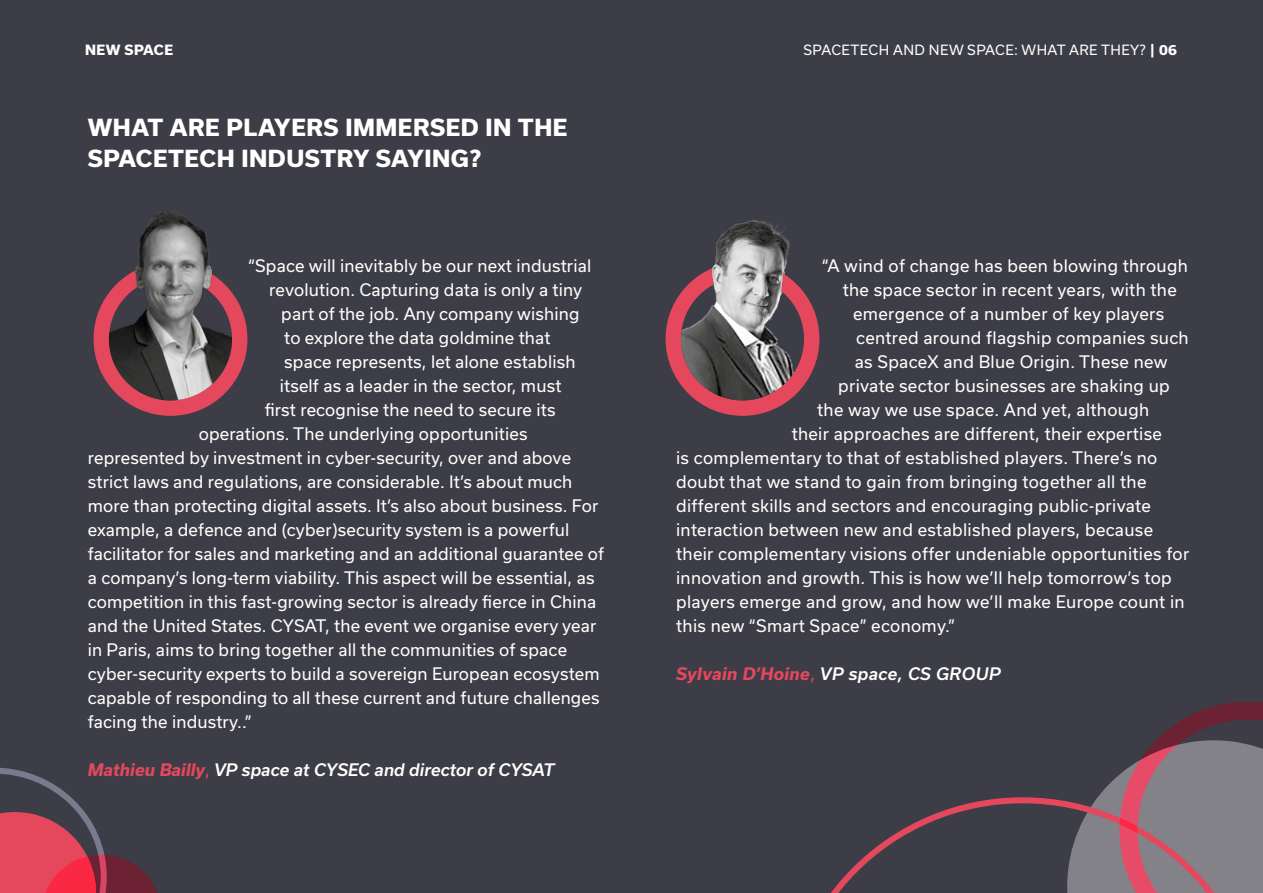
<style>
.page{position:relative;width:1263px;height:893px;background:#3d3d47}
.page>*{position:absolute;margin:0;border:0;box-sizing:border-box;transform-origin:0 0}
.t1{font:800 22.5px/31.5px "Usual";letter-spacing:.025em;color:#fff}
.t2{font:16.5px "Usual";letter-spacing:.01em;color:#fff}
.t3{font:italic 500 16.5px "Usual";color:#fff}
.t4{font:italic 500 16.5px "Usual";letter-spacing:.02em;color:#fff}
.t5{font:13.5px "Usual";letter-spacing:.035em;color:#fff}
.t6{font:800 13.5px "Usual";letter-spacing:.035em;color:#fff}
.s1{font-weight:800}
.s2{font-weight:700;color:#e5485d}
.s3{font-weight:400;font-style:normal;color:#e5485d}
</style>
<div class="page">
<svg style="left:94px;top:293px;width:153px;height:123px"></svg>
<img style="left:109px;top:285px;width:123px;height:115px">
<img style="left:110px;top:211px;width:115px;height:135px">
<svg style="left:665px;top:293px;width:151px;height:123px"></svg>
<img style="left:681px;top:290px;width:123px;height:110px">
<img style="left:683px;top:220px;width:137px;height:142px">
<svg style="left:831px;top:797px;width:236px;height:96px"></svg>
<svg style="left:1067px;top:702px;width:196px;height:191px"></svg>
<svg style="left:0;top:767px;width:158px;height:126px"></svg>
<p class="t6" style="left:85px;top:42px;width:90px">NEW SPACE</p>
<p class="t5" style="left:803px;top:42px;width:375px">SPACETECH AND NEW SPACE: WHAT ARE THEY? <span class="s1">| 06</span></p>
<h1 class="t1" style="left:88px;top:112px;width:481px">WHAT ARE PLAYERS IMMERSED IN THE<br>SPACETECH INDUSTRY SAYING?</h1>
<p class="t2" style="left:248px;top:256px;width:344px">“Space will inevitably be our next industrial</p>
<p class="t2" style="left:269px;top:280px;width:315px">revolution. Capturing data is only a tiny</p>
<p class="t2" style="left:281px;top:304px;width:300px">part of the job. Any company wishing</p>
<p class="t2" style="left:284px;top:328px;width:268px">to explore the data goldmine that</p>
<p class="t2" style="left:284px;top:352px;width:293px">space represents, let alone establish</p>
<p class="t2" style="left:280px;top:376px;width:283px">itself as a leader in the sector, must</p>
<p class="t2" style="left:265px;top:400px;width:292px">first recognise the need to secure its</p>
<p class="t2" style="left:199px;top:424px;width:330px">operations. The underlying opportunities</p>
<p class="t2" style="left:88px;top:448px;width:485px">represented by investment in cyber-security, over and above</p>
<p class="t2" style="left:88px;top:472px;width:486px">strict laws and regulations, are considerable. It’s about much</p>
<p class="t2" style="left:88px;top:496px;width:512px">more than protecting digital assets. It’s also about business. For</p>
<p class="t2" style="left:88px;top:520px;width:483px">example, a defence and (cyber)security system is a powerful</p>
<p class="t2" style="left:88px;top:544px;width:518px">facilitator for sales and marketing and an additional guarantee of</p>
<p class="t2" style="left:88px;top:568px;width:508px">a company’s long-term viability. This aspect will be essential, as</p>
<p class="t2" style="left:88px;top:592px;width:510px">competition in this fast-growing sector is already fierce in China</p>
<p class="t2" style="left:88px;top:616px;width:510px">and the United States. CYSAT, the event we organise every year</p>
<p class="t2" style="left:88px;top:640px;width:481px">in Paris, aims to bring together all the communities of space</p>
<p class="t2" style="left:88px;top:664px;width:513px">cyber-security experts to build a sovereign European ecosystem</p>
<p class="t2" style="left:88px;top:688px;width:513px">capable of responding to all these current and future challenges</p>
<p class="t2" style="left:88px;top:712px;width:166px">facing the industry..”</p>
<p class="t3" style="left:88px;top:760px;width:468px"><span class="s2">Mathieu Bailly</span><span class="s3">,</span> VP space at CYSEC and director of CYSAT</p>
<p class="t2" style="left:822px;top:256px;width:368px">“A wind of change has been blowing through</p>
<p class="t2" style="left:843px;top:280px;width:336px">the space sector in recent years, with the</p>
<p class="t2" style="left:853px;top:304px;width:313px">emergence of a number of key players</p>
<p class="t2" style="left:856px;top:328px;width:334px">centred around flagship companies such</p>
<p class="t2" style="left:855px;top:352px;width:314px">as SpaceX and Blue Origin. These new</p>
<p class="t2" style="left:838px;top:376px;width:333px">private sector businesses are shaking up</p>
<p class="t2" style="left:817px;top:400px;width:334px">the way we use space. And yet, although</p>
<p class="t2" style="left:792px;top:424px;width:372px">their approaches are different, their expertise</p>
<p class="t2" style="left:676px;top:448px;width:483px">is complementary to that of established players. There’s no</p>
<p class="t2" style="left:676px;top:472px;width:472px">doubt that we stand to gain from bringing together all the</p>
<p class="t2" style="left:676px;top:496px;width:476px">different skills and sectors and encouraging public-private</p>
<p class="t2" style="left:676px;top:520px;width:479px">interaction between new and established players, because</p>
<p class="t2" style="left:676px;top:544px;width:515px">their complementary visions offer undeniable opportunities for</p>
<p class="t2" style="left:676px;top:568px;width:497px">innovation and growth. This is how we’ll help tomorrow’s top</p>
<p class="t2" style="left:676px;top:592px;width:510px">players emerge and grow, and how we’ll make Europe count in</p>
<p class="t2" style="left:676px;top:616px;width:280px">this new “Smart Space” economy.”</p>
<p class="t4" style="left:676px;top:664px;width:326px"><span class="s2">Sylvain D’Hoine</span><span class="s3">,</span> VP space, CS GROUP</p>
</div>
